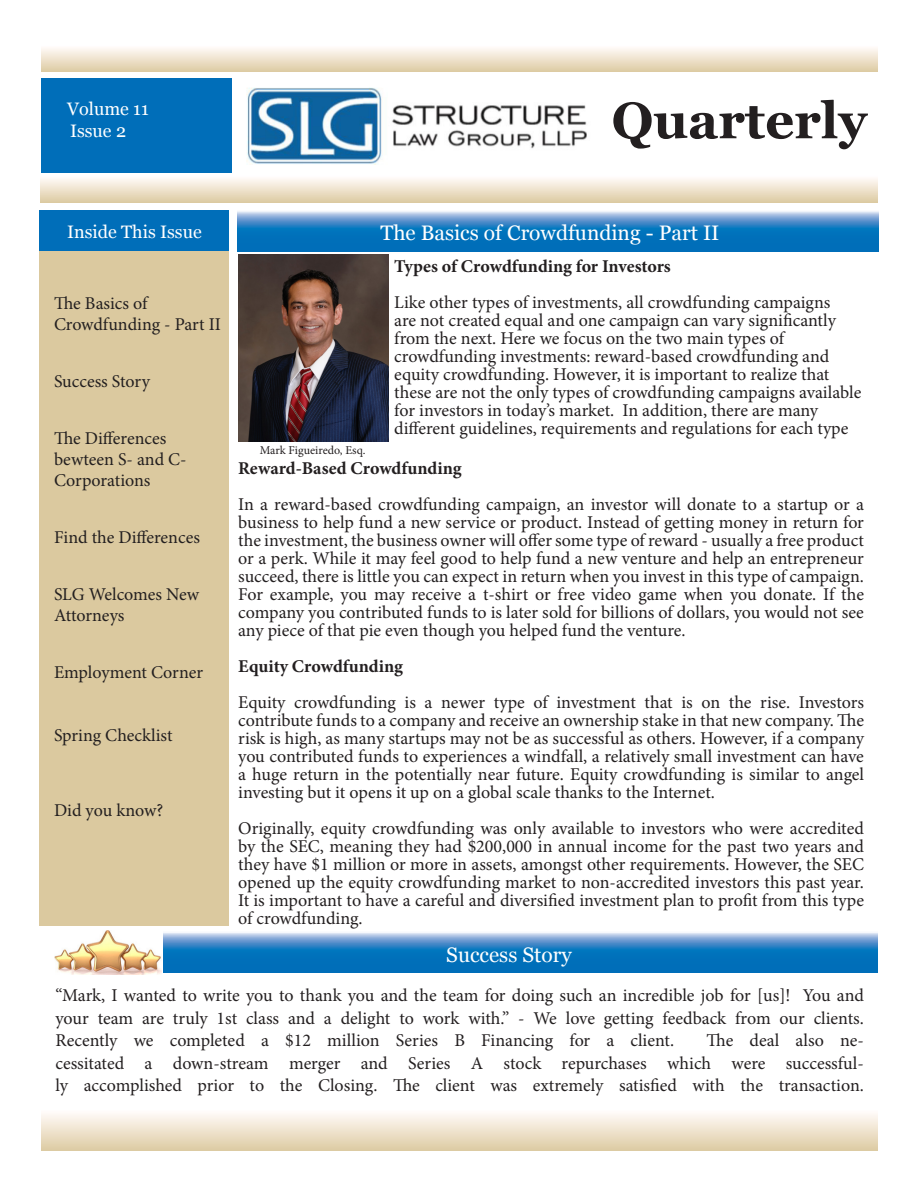
<style>
.page{position:relative;width:918px;height:1188px;background:#fff}
.page>*{position:absolute;margin:0;border:0;box-sizing:border-box;transform-origin:0 0}
.t1{font:700 51px "Georgia";color:#231f20}
.t2{font:21px "Georgia";color:#fff}
.t3{font:18px/18px "Minion Pro";color:#231f20}
.t4{font:700 18px "Minion Pro";color:#231f20}
.t5{font:18px "Georgia";color:#fff}
.t6{font:12px "Minion Pro";color:#231f20}
</style>
<div class="page">
<svg style="left:42px;top:48px;width:835px;height:24px;background:#ede1cb"></svg>
<div style="left:41px;top:176px;width:836px;height:26px;background:linear-gradient(to bottom,#fffdfc,#dfcea8)"></div>
<div style="left:41px;top:79px;width:190px;height:94px;background:#006eb9"></div>
<img style="left:246px;top:87px;width:341px;height:78px">
<div style="left:40px;top:211px;width:189px;height:40px;background:#006eb9"></div>
<div style="left:40px;top:251px;width:189px;height:674px;background:#dbc99f"></div>
<svg style="left:237px;top:211px;width:641px;height:40px;background:#3086c5"></svg>
<svg style="left:164px;top:933px;width:713px;height:39px;background:#2c84c4"></svg>
<div style="left:42px;top:1110px;width:835px;height:40px;background:linear-gradient(to bottom,#fffdfc,#dfcda7)"></div>
<img style="left:54px;top:930px;width:107px;height:45px">
<img style="left:238px;top:254px;width:150px;height:187px">
<p class="t5" style="left:67px;top:98px;width:83px">Volume 11</p>
<p class="t5" style="left:70px;top:119px;width:58px">Issue 2</p>
<p class="t1" style="left:612px;top:88px;width:257px">Quarterly</p>
<p class="t5" style="left:67px;top:221px;width:136px">Inside This Issue</p>
<p class="t2" style="left:380px;top:220px;width:341px">The Basics of Crowdfunding - Part II</p>
<p class="t3" style="left:54px;top:293px;width:168px;line-height:21px">The Basics of<br>Crowdfunding - Part II</p>
<p class="t3" style="left:54px;top:373px;width:98px">Success Story</p>
<p class="t3" style="left:54px;top:428px;width:134px;line-height:21px">The Differences bewteen S- and C-<br>Corporations</p>
<p class="t3" style="left:54px;top:529px;width:147px">Find the Differences</p>
<p class="t3" style="left:54px;top:584px;width:147px;line-height:21px">SLG Welcomes New<br>Attorneys</p>
<p class="t3" style="left:54px;top:664px;width:151px">Employment Corner</p>
<p class="t3" style="left:54px;top:727px;width:120px">Spring Checklist</p>
<p class="t3" style="left:54px;top:802px;width:111px">Did you know?</p>
<p class="t6" style="left:260px;top:442px;width:107px">Mark Figueiredo, Esq.</p>
<p class="t4" style="left:394px;top:253px;width:278px">Types of Crowdfunding for Investors</p>
<p class="t3" style="left:394px;top:293px;width:469px">Like other types of investments, all crowdfunding campaigns<br>are not created equal and one campaign can vary significantly from the next. Here we focus on the two main types of crowdfunding investments: reward-based crowdfunding and equity crowdfunding. However, it is important to realize that these are not the only types of crowdfunding campaigns available for investors in today’s market. In addition, there are many different guidelines, requirements and regulations for each type</p>
<p class="t4" style="left:238px;top:456px;width:225px">Reward-Based Crowdfunding</p>
<p class="t3" style="left:238px;top:496px;width:627px;text-align:justify">In a reward-based crowdfunding campaign, an investor will donate to a startup or a business to help fund a new service or product. Instead of getting money in return for the investment, the business owner will offer some type of reward - usually a free product or a perk. While it may feel good to help fund a new venture and help an entrepreneur succeed, there is little you can expect in return when you invest in this type of campaign.<br>For example, you may receive a t-shirt or free video game when you donate. If the company you contributed funds to is later sold for billions of dollars, you would not see any piece of that pie even though you helped fund the venture.</p>
<p class="t4" style="left:238px;top:654px;width:166px">Equity Crowdfunding</p>
<p class="t3" style="left:238px;top:694px;width:627px;text-align:justify">Equity crowdfunding is a newer type of investment that is on the rise. Investors contribute funds to a company and receive an ownership stake in that new company. The risk is high, as many startups may not be as successful as others. However, if a company you contributed funds to experiences a windfall, a relatively small investment can have a huge return in the potentially near future. Equity crowdfunding is similar to angel investing but it opens it up on a global scale thanks to the Internet.</p>
<p class="t3" style="left:238px;top:820px;width:627px;text-align:justify">Originally, equity crowdfunding was only available to investors who were accredited by the SEC, meaning they had $200,000 in annual income for the past two years and they have $1 million or more in assets, amongst other requirements. However, the SEC opened up the equity crowdfunding market to non-accredited investors this past year.<br>It is important to have a careful and diversified investment plan to profit from this type of crowdfunding.</p>
<p class="t2" style="left:446px;top:942px;width:127px">Success Story</p>
<p class="t3" style="left:56px;top:984px;width:810px;line-height:22.5px">“Mark, I wanted to write you to thank you and the team for doing such an incredible job for [us]! You and your team are truly 1st class and a delight to work with.” - We love getting feedback from our clients.</p>
<p class="t3" style="left:56px;top:1032px;width:620px">Recently we completed a $12 million Series B Financing for a client.</p>
<p class="t3" style="left:56px;top:1029px;width:810px;line-height:22.5px;text-align:justify;text-indent:651px">The deal also ne&shy;cessitated a down-stream merger and Series A stock repurchases which were successful&shy;ly accomplished prior to the Closing. The client was extremely satisfied with the transaction.</p>
</div>
